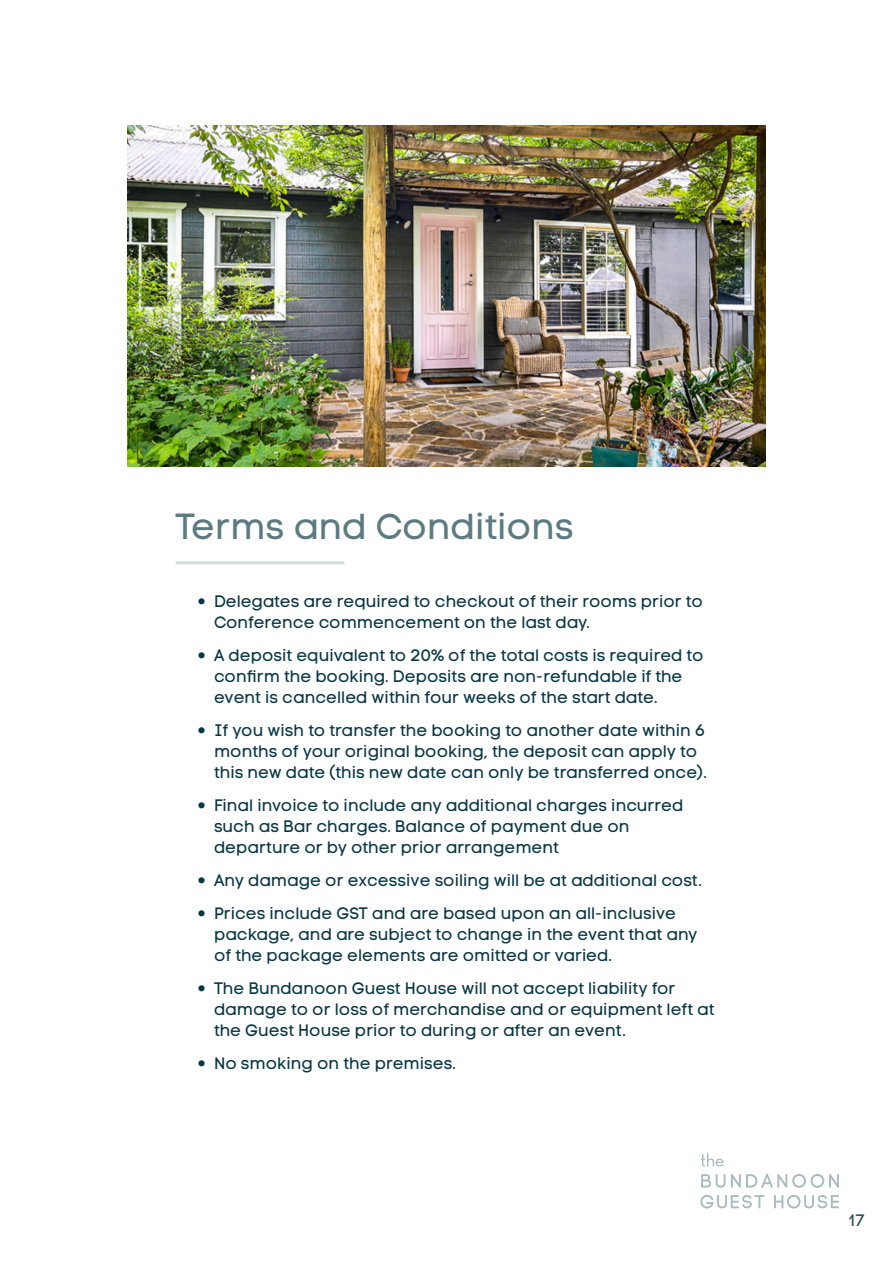
<style>
.page{position:relative;width:893px;height:1263px;background:#fff}
.page>*{position:absolute;margin:0;border:0;box-sizing:border-box;transform-origin:0 0}
.t1{font:36px "Code Pro LC";color:#5b7b81}
.t2{font:16.5px/21px "Code Pro LC";color:#083744}
.t3{font:16.5px "Code Pro LC";color:#2f545c}
.s1{font-size:27px}
</style>
<div class="page">
<hr style="left:176px;top:561px;width:168px;height:3px;background:#cfddde">
<img style="left:128px;top:125px;width:637px;height:341px">
<svg style="left:701px;top:1153px;width:23px;height:13px"></svg>
<svg style="left:700px;top:1195px;width:64px;height:13px"></svg>
<svg style="left:774px;top:1195px;width:65px;height:13px"></svg>
<svg style="left:701px;top:1174px;width:138px;height:14px"></svg>
<h1 class="t1" style="left:176px;top:505px;width:399px">Terms and Conditions</h1>
<p class="t2" style="left:214px;top:591px;width:490px;text-indent:-17px"><span class="s1">•</span> Delegates are required to checkout of their rooms prior to<br>Conference commencement on the last day.</p>
<p class="t2" style="left:214px;top:645px;width:491px;text-indent:-17px"><span class="s1">•</span> A deposit equivalent to 20% of the total costs is required to confirm the booking. Deposits are non-refundable if the event is cancelled within four weeks of the start date.</p>
<p class="t2" style="left:214px;top:720px;width:493px;text-indent:-17px"><span class="s1">•</span> If you wish to transfer the booking to another date within 6 months of your original booking, the deposit can apply to this new date (this new date can only be transferred once).</p>
<p class="t2" style="left:214px;top:795px;width:471px;text-indent:-17px"><span class="s1">•</span> Final invoice to include any additional charges incurred such as Bar charges. Balance of payment due on departure or by other prior arrangement</p>
<p class="t2" style="left:197px;top:870px;width:505px"><span class="s1">•</span> Any damage or excessive soiling will be at additional cost.</p>
<p class="t2" style="left:214px;top:903px;width:485px;text-indent:-17px"><span class="s1">•</span> Prices include GST and are based upon an all-inclusive package, and are subject to change in the event that any of the package elements are omitted or varied.</p>
<p class="t2" style="left:214px;top:978px;width:502px;text-indent:-17px"><span class="s1">•</span> The Bundanoon Guest House will not accept liability for damage to or loss of merchandise and or equipment left at the Guest House prior to during or after an event.</p>
<p class="t2" style="left:197px;top:1053px;width:259px"><span class="s1">•</span> No smoking on the premises.</p>
<p class="t3" style="left:849px;top:1210px;width:18px">17</p>
</div>
